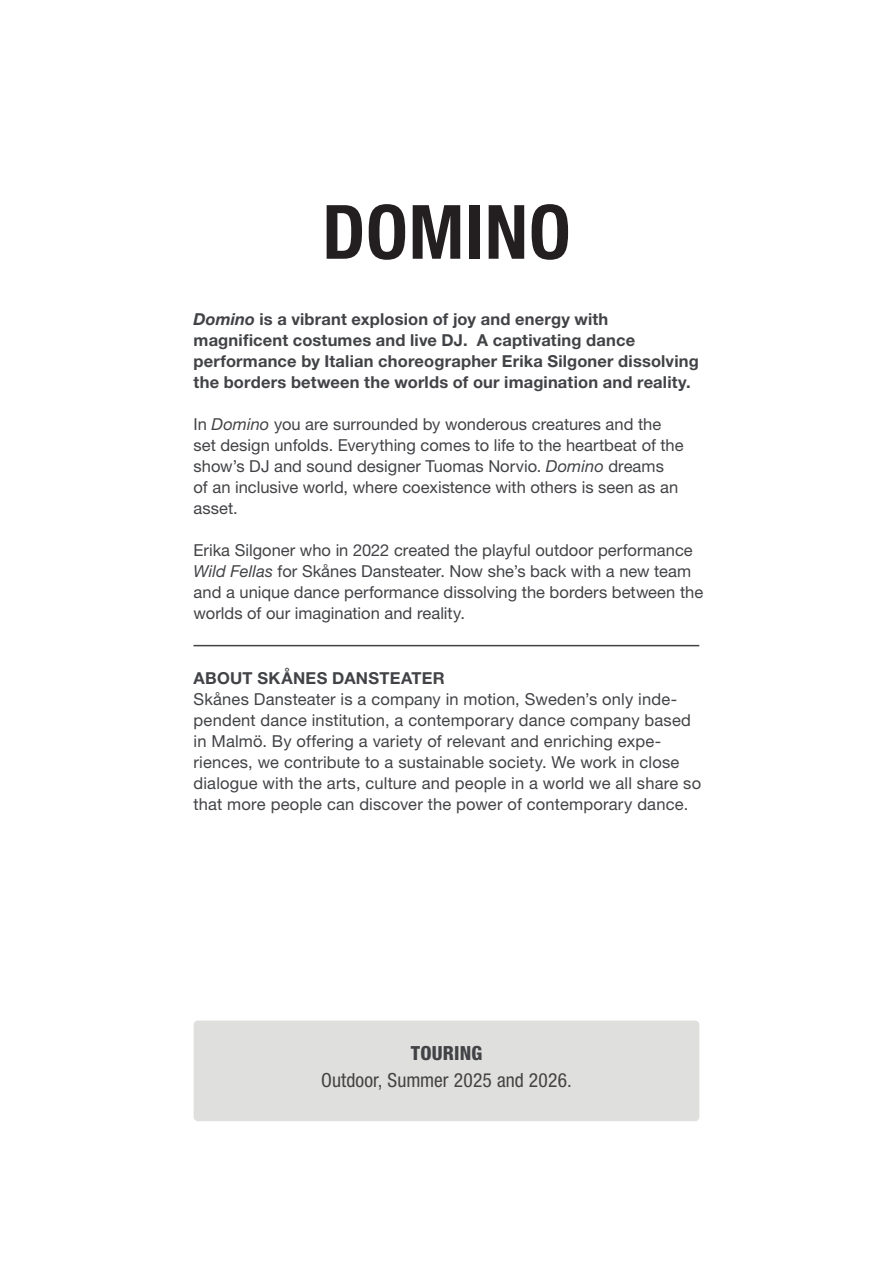
<style>
.page{position:relative;width:893px;height:1263px;background:#fff}
.page>*{position:absolute;margin:0;border:0;box-sizing:border-box;transform-origin:0 0}
.t1{font:700 condensed 75px "Helvetica Neue LT Pro";letter-spacing:.01em;color:#231f20}
.t2{font:condensed 19.5px "Helvetica Neue LT Pro";letter-spacing:.005em;color:#454340}
.t3{font:800 condensed 19.5px "Helvetica Neue LT Pro";letter-spacing:.01em;color:#424346}
.t4{font:16.5px/21px "Helvetica Neue LT Pro";letter-spacing:.005em;color:#424346}
.t5{font:700 16.5px/21px "Helvetica Neue LT Pro";letter-spacing:.01em;color:#424346}
.s1{font-style:italic}
</style>
<div class="page">
<hr style="left:193px;top:645px;width:506px;height:1px;background:#424346">
<div style="left:194px;top:1020px;width:505px;height:101px;background:#dfdfdd;border-radius:4px"></div>
<h1 class="t1" style="left:322px;top:187px;width:250px">DOMINO</h1>
<p class="t5" style="left:194px;top:308px;width:507px"><span class="s1">Domino</span> is a vibrant explosion of joy and energy with magnificent costumes and live DJ. A captivating dance performance by Italian choreographer Erika Silgoner dissolving the borders between the worlds of our imagination and reality.</p>
<p class="t4" style="left:194px;top:413px;width:492px">In <span class="s1">Domino</span> you are surrounded by wonderous creatures and the set design unfolds. Everything comes to life to the heartbeat of the show’s DJ and sound designer Tuomas Norvio. <span class="s1">Domino</span> dreams<br>of an inclusive world, where coexistence with others is seen as an asset.</p>
<p class="t4" style="left:194px;top:539px;width:511px">Erika Silgoner who in 2022 created the playful outdoor performance <span class="s1">Wild Fellas</span> for Skånes Dansteater. Now she’s back with a new team and a unique dance performance dissolving the borders between the worlds of our imagination and reality.</p>
<p class="t5" style="left:194px;top:667px;width:253px">ABOUT SKÅNES DANSTEATER</p>
<p class="t4" style="left:194px;top:688px;width:509px">Skånes Dansteater is a company in motion, Sweden’s only inde&shy;pendent dance institution, a contemporary dance company based in Malmö. By offering a variety of relevant and enriching expe&shy;riences, we contribute to a sustainable society. We work in close dialogue with the arts, culture and people in a world we all share so that more people can discover the power of contemporary dance.</p>
<p class="t3" style="left:411px;top:1041px;width:73px">TOURING</p>
<p class="t2" style="left:321px;top:1069px;width:252px">Outdoor, Summer 2025 and 2026.</p>
</div>
